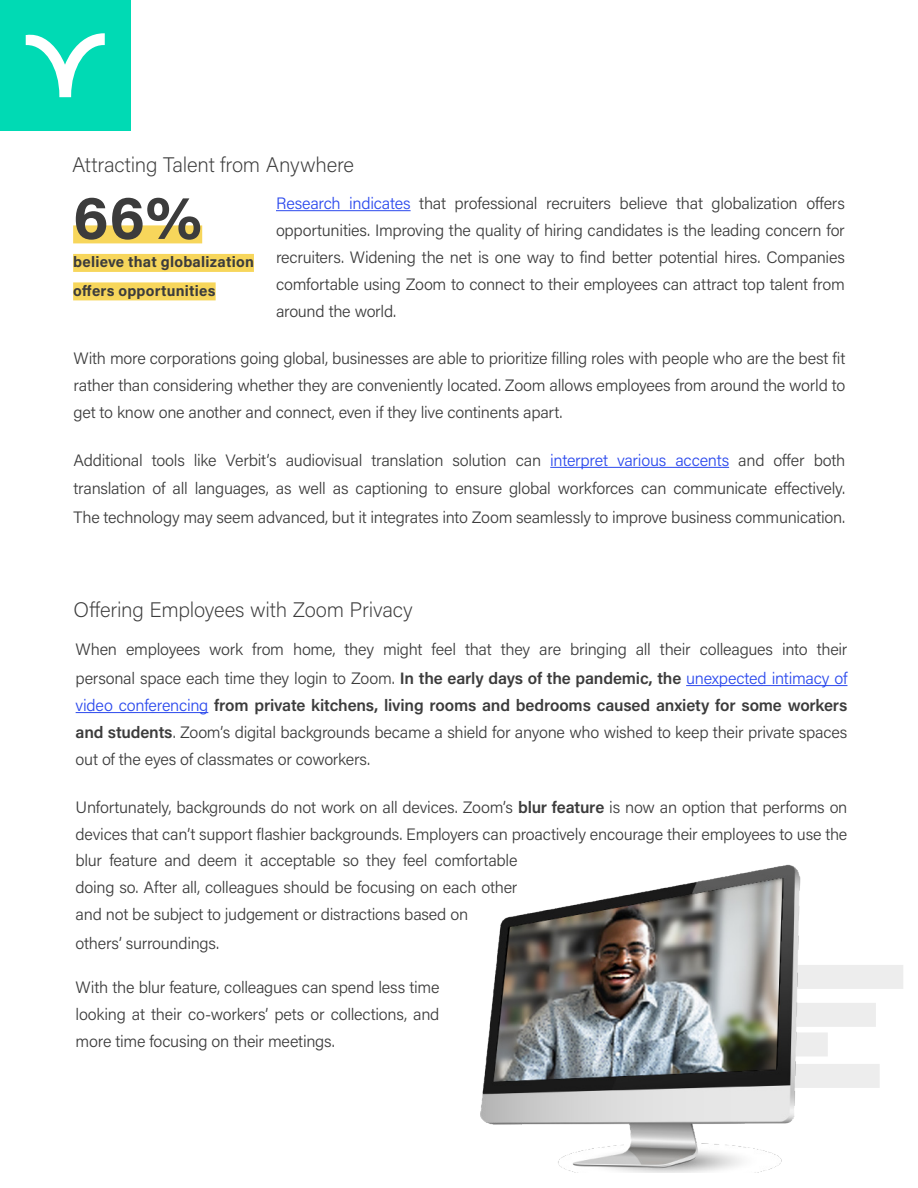
<style>
.page{position:relative;width:918px;height:1188px;background:#fff}
.page>*{position:absolute;margin:0;border:0;box-sizing:border-box;transform-origin:0 0}
.t1{font:700 61.5px "Acumin Pro";color:#3c3c3c}
.t2{font:200 21px "Acumin Pro";letter-spacing:-.01em;color:#3c3c3c}
.t3{font:300 16.5px/27px "Acumin Pro";letter-spacing:-.015em;color:#3c3c3c;text-align:justify}
.t4{font:700 15px/28.5px "Acumin Pro";letter-spacing:.015em;color:#3c3c3c}
.s1{color:#2b49ed}
.s2{font-weight:600}
</style>
<div class="page">
<hr style="left:276px;top:210px;width:135px;height:1px;background:#2b49ed">
<hr style="left:550px;top:467px;width:179px;height:1px;background:#2b49ed">
<div style="left:73px;top:225px;width:129px;height:18px;background:#f7d65b"></div>
<div style="left:73px;top:254px;width:181px;height:18px;background:#f7d65b"></div>
<div style="left:73px;top:282px;width:143px;height:18px;background:#f7d65b"></div>
<hr style="left:686px;top:685px;width:161px;height:1px;background:#2b49ed">
<hr style="left:76px;top:712px;width:132px;height:1px;background:#2b49ed">
<img style="left:480px;top:864px;width:423px;height:309px">
<div style="left:0;top:0;width:130px;height:130px;background:#00dab4"></div>
<svg style="left:26px;top:33px;width:79px;height:64px"></svg>
<p class="t2" style="left:72px;top:150px;width:284px">Attracting Talent from Anywhere</p>
<p class="t3" style="left:276px;top:189px;width:571px"><span class="s1">Research indicates</span> that professional recruiters believe that globalization offers opportunities. Improving the quality of hiring candidates is the leading concern for recruiters. Widening the net is one way to find better potential hires. Companies comfortable using Zoom to connect to their employees can attract top talent from around the world.</p>
<p class="t3" style="left:74px;top:344px;width:773px">With more corporations going global, businesses are able to prioritize filling roles with people who are the best fit rather than considering whether they are conveniently located. Zoom allows employees from around the world to get to know one another and connect, even if they live continents apart.</p>
<p class="t3" style="left:74px;top:445px;width:773px;line-height:28.5px">Additional tools like Verbit’s audiovisual translation solution can <span class="s1">interpret various accents</span> and offer both translation of all languages, as well as captioning to ensure global workforces can communicate effectively.<br>The technology may seem advanced, but it integrates into Zoom seamlessly to improve business communication.</p>
<h1 class="t1" style="left:73px;top:174px;width:131px">66%</h1>
<p class="t4" style="left:73px;top:247px;width:182px">believe that globalization offers opportunities</p>
<p class="t2" style="left:74px;top:596px;width:341px">Offering Employees with Zoom Privacy</p>
<p class="t3" style="left:76px;top:635px;width:773px;line-height:28.5px">When employees work from home, they might feel that they are bringing all their colleagues into their personal space each time they login to Zoom. <span class="s2">In the early days of the pandemic, the</span> <span class="s1">unexpected intimacy of</span></p>
<p class="t3" style="left:76px;top:691px;width:773px"><span class="s1">video conferencing</span> <span class="s2">from private kitchens, living rooms and bedrooms caused anxiety for some workers and students</span>. Zoom’s digital backgrounds became a shield for anyone who wished to keep their private spaces out of the eyes of classmates or coworkers.</p>
<p class="t3" style="left:76px;top:793px;width:773px;text-align:left">Unfortunately, backgrounds do not work on all devices. Zoom’s <span class="s2">blur feature</span> is now an option that performs on devices that can’t support flashier backgrounds. Employers can proactively encourage their employees to use the blur feature and deem it acceptable so they feel comfortable<br>doing so. After all, colleagues should be focusing on each other<br>and not be subject to judgement or distractions based on</p>
<p class="t3" style="left:76px;top:929px;width:145px">others’ surroundings.</p>
<p class="t3" style="left:76px;top:973px;width:365px">With the blur feature, colleagues can spend less time looking at their co-workers’ pets or collections, and more time focusing on their meetings.</p>
</div>
